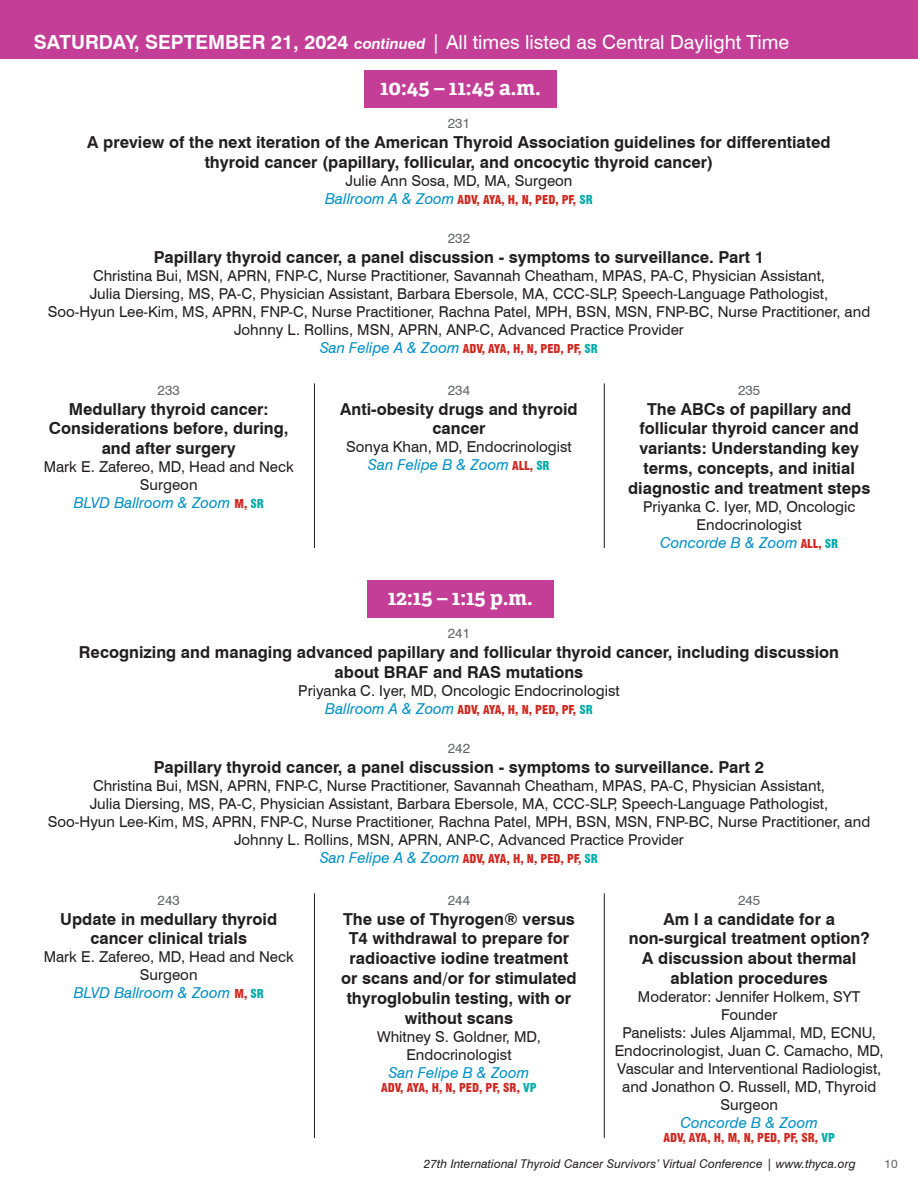
<style>
.page{position:relative;width:918px;height:1188px;background:#fff}
.page>*{position:absolute;margin:0;border:0;box-sizing:border-box;transform-origin:0 0}
.t1{font:700 21px "Adelle";color:#fff}
.t2{font:19.5px "Swiss 721 BT";color:#fff}
.t3{font:700 16.5px/19.8px "Swiss 721 BT";color:#231f20;text-align:center}
.t4{font:15px/18px "Swiss 721 BT";color:#231f20;text-align:center}
.t5{font:italic 15px "Swiss 721 BT";color:#0090c6}
.t6{font:13.5px "Swiss 721 BT";color:#636466}
.t7{font:900 condensed 12px "Swiss 721 BT";color:#d0271f}
.t8{font:italic 12px "Swiss 721 BT";letter-spacing:.01em;color:#231f20}
.t9{font:12px "Swiss 721 BT";color:#636466}
.s1{font-weight:700}
.s2{font-weight:700;font-style:italic;font-size:15px}
.s3{font-weight:400;font-style:italic;font-stretch:normal;font-size:15px;color:#0090c6}
.s4{color:#00aba9}
.s5{font-style:italic;color:#0090c6}
.s6{font-weight:900;font-stretch:condensed;font-size:12px;color:#d0271f}
.s7{font-weight:900;font-stretch:condensed;font-size:12px;color:#00aba9}
</style>
<div class="page">
<div style="left:364px;top:70px;width:193px;height:37px;background:#c43d96"></div>
<div style="left:367px;top:580px;width:187px;height:37px;background:#c43d96"></div>
<div style="left:0;top:0;width:918px;height:58px;background:#c43d96"></div>
<hr style="left:604px;top:383px;width:1px;height:165px;background:#231f20">
<hr style="left:604px;top:893px;width:1px;height:245px;background:#231f20">
<hr style="left:314px;top:383px;width:1px;height:165px;background:#231f20">
<hr style="left:314px;top:893px;width:1px;height:245px;background:#231f20">
<h2 class="t2" style="left:34px;top:30px;width:757px"><span class="s1">SATURDAY, SEPTEMBER 21, 2024</span> <span class="s2">continued</span> | All times listed as Central Daylight Time</h2>
<h1 class="t1" style="left:380px;top:75px;width:162px">10:45 – 11:45 a.m.</h1>
<p class="t6" style="left:448px;top:115px;width:24px">231</p>
<p class="t3" style="left:87px;top:132px;width:745px">A preview of the next iteration of the American Thyroid Association guidelines for differentiated thyroid cancer (papillary, follicular, and oncocytic thyroid cancer)</p>
<p class="t4" style="left:346px;top:171px;width:228px">Julie Ann Sosa, MD, MA, Surgeon</p>
<p class="t7" style="left:325px;top:192px;width:269px"><span class="s3">Ballroom A &amp; Zoom</span> ADV, AYA, H, N, PED, PF, <span class="s4">SR</span></p>
<p class="t6" style="left:448px;top:230px;width:24px">232</p>
<p class="t3" style="left:154px;top:247px;width:612px">Papillary thyroid cancer, a panel discussion - symptoms to surveillance. Part 1</p>
<p class="t4" style="left:48px;top:266px;width:824px">Christina Bui, MSN, APRN, FNP-C, Nurse Practitioner, Savannah Cheatham, MPAS, PA-C, Physician Assistant,<br>Julia Diersing, MS, PA-C, Physician Assistant, Barbara Ebersole, MA, CCC-SLP, Speech-Language Pathologist,<br>Soo-Hyun Lee-Kim, MS, APRN, FNP-C, Nurse Practitioner, Rachna Patel, MPH, BSN, MSN, FNP-BC, Nurse Practitioner, and Johnny L. Rollins, MSN, APRN, ANP-C, Advanced Practice Provider</p>
<p class="t7" style="left:320px;top:341px;width:279px"><span class="s3">San Felipe A &amp; Zoom</span> ADV, AYA, H, N, PED, PF, <span class="s4">SR</span></p>
<p class="t6" style="left:158px;top:382px;width:24px">233</p>
<p class="t3" style="left:49px;top:399px;width:241px">Medullary thyroid cancer:<br>Considerations before, during, and after surgery</p>
<p class="t4" style="left:44px;top:458px;width:252px">Mark E. Zafereo, MD, Head and Neck<br>Surgeon<br><span class="s5">BLVD Ballroom &amp; Zoom</span> <span class="s6">M,</span> <span class="s7">SR</span></p>
<p class="t6" style="left:448px;top:382px;width:24px">234</p>
<p class="t3" style="left:340px;top:399px;width:239px">Anti-obesity drugs and thyroid cancer</p>
<p class="t4" style="left:346px;top:438px;width:227px">Sonya Khan, MD, Endocrinologist<br><span class="s5">San Felipe B &amp; Zoom</span> <span class="s6">ALL,</span> <span class="s7">SR</span></p>
<h1 class="t1" style="left:388px;top:584px;width:147px">12:15 – 1:15 p.m.</h1>
<p class="t6" style="left:738px;top:382px;width:24px">235</p>
<p class="t3" style="left:628px;top:399px;width:244px">The ABCs of papillary and follicular thyroid cancer and variants: Understanding key terms, concepts, and initial diagnostic and treatment steps</p>
<p class="t4" style="left:643px;top:497px;width:214px">Priyanka C. Iyer, MD, Oncologic<br>Endocrinologist<br><span class="s5">Concorde B &amp; Zoom</span> <span class="s6">ALL,</span> <span class="s7">SR</span></p>
<p class="t6" style="left:448px;top:625px;width:24px">241</p>
<p class="t3" style="left:79px;top:642px;width:762px">Recognizing and managing advanced papillary and follicular thyroid cancer, including discussion about BRAF and RAS mutations</p>
<p class="t4" style="left:298px;top:681px;width:323px">Priyanka C. Iyer, MD, Oncologic Endocrinologist</p>
<p class="t7" style="left:325px;top:702px;width:269px"><span class="s3">Ballroom A &amp; Zoom</span> ADV, AYA, H, N, PED, PF, <span class="s4">SR</span></p>
<p class="t6" style="left:448px;top:740px;width:24px">242</p>
<p class="t3" style="left:154px;top:757px;width:612px">Papillary thyroid cancer, a panel discussion - symptoms to surveillance. Part 2</p>
<p class="t4" style="left:48px;top:776px;width:824px">Christina Bui, MSN, APRN, FNP-C, Nurse Practitioner, Savannah Cheatham, MPAS, PA-C, Physician Assistant,<br>Julia Diersing, MS, PA-C, Physician Assistant, Barbara Ebersole, MA, CCC-SLP, Speech-Language Pathologist,<br>Soo-Hyun Lee-Kim, MS, APRN, FNP-C, Nurse Practitioner, Rachna Patel, MPH, BSN, MSN, FNP-BC, Nurse Practitioner, and Johnny L. Rollins, MSN, APRN, ANP-C, Advanced Practice Provider</p>
<p class="t7" style="left:320px;top:851px;width:279px"><span class="s3">San Felipe A &amp; Zoom</span> ADV, AYA, H, N, PED, PF, <span class="s4">SR</span></p>
<p class="t6" style="left:158px;top:892px;width:24px">243</p>
<p class="t3" style="left:60px;top:909px;width:218px">Update in medullary thyroid cancer clinical trials</p>
<p class="t4" style="left:44px;top:948px;width:252px">Mark E. Zafereo, MD, Head and Neck<br>Surgeon<br><span class="s5">BLVD Ballroom &amp; Zoom</span> <span class="s6">M,</span> <span class="s7">SR</span></p>
<p class="t6" style="left:448px;top:892px;width:24px">244</p>
<p class="t3" style="left:341px;top:909px;width:237px">The use of Thyrogen® versus<br>T4 withdrawal to prepare for radioactive iodine treatment or scans and/or for stimulated thyroglobulin testing, with or without scans</p>
<p class="t4" style="left:377px;top:1027px;width:165px">Whitney S. Goldner, MD,<br>Endocrinologist</p>
<p class="t5" style="left:389px;top:1063px;width:142px">San Felipe B &amp; Zoom</p>
<p class="t7" style="left:381px;top:1080px;width:157px">ADV, AYA, H, N, PED, PF, SR, <span class="s4">VP</span></p>
<p class="t6" style="left:738px;top:892px;width:24px">245</p>
<p class="t3" style="left:629px;top:909px;width:242px">Am I a candidate for a non-surgical treatment option?<br>A discussion about thermal ablation procedures</p>
<p class="t4" style="left:615px;top:987px;width:271px">Moderator: Jennifer Holkem, SYT<br>Founder<br>Panelists: Jules Aljammal, MD, ECNU,<br>Endocrinologist, Juan C. Camacho, MD,<br>Vascular and Interventional Radiologist, and Jonathon O. Russell, MD, Thyroid<br>Surgeon</p>
<p class="t5" style="left:681px;top:1113px;width:139px">Concorde B &amp; Zoom</p>
<p class="t7" style="left:664px;top:1131px;width:173px">ADV, AYA, H, M, N, PED, PF, SR, <span class="s4">VP</span></p>
<p class="t8" style="left:424px;top:1157px;width:434px">27th International Thyroid Cancer Survivors’ Virtual Conference | www.thyca.org</p>
<p class="t9" style="left:885px;top:1157px;width:15px">10</p>
</div>
